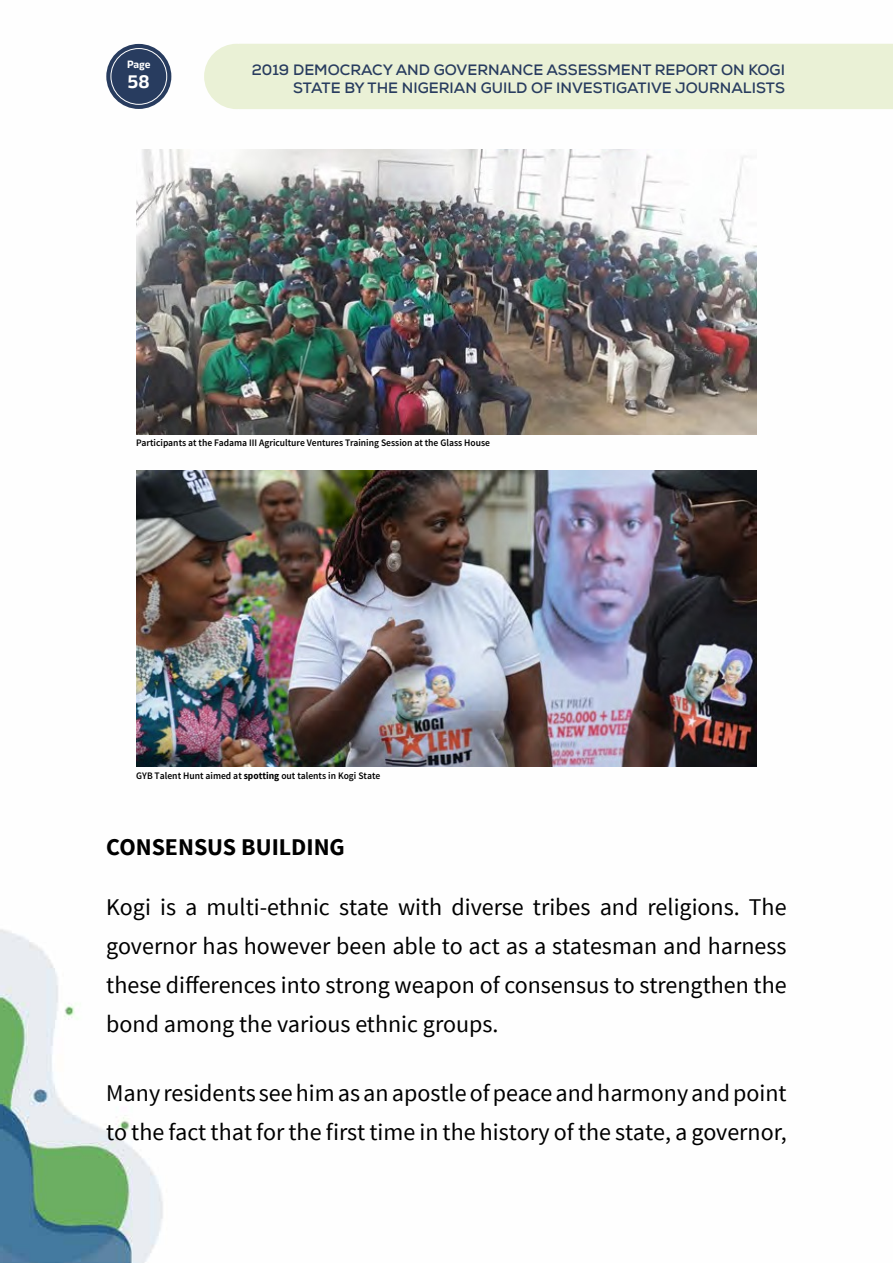
<style>
.page{position:relative;width:893px;height:1263px;background:#fff}
.page>*{position:absolute;margin:0;border:0;box-sizing:border-box;transform-origin:0 0}
.t1{font:24px/39px "Source Sans Pro";color:#000;text-align:justify}
.t2{font:700 24px "Source Sans Pro";color:#000}
.t3{font:700 18px "Rleud";color:#fff}
.t4{font:700 15px "Nexa";color:#283c5f}
.t5{font:700 10.5px "Rleud";color:#fff}
.t6{font:600 10.05px "Source Sans Pro";color:#000;scale:.96 1}
.s1{font-weight:700}
</style>
<div class="page">
<img style="left:0;top:43px;width:893px;height:1220px">
<div style="left:204px;top:44px;width:689px;height:65px;background:#eaf1d6"></div>
<div style="left:106px;top:44px;width:65px;height:65px;background:#283c5f;border-radius:50%"></div>
<div style="left:111px;top:48px;width:56px;height:57px;border:1px solid #fff;border-radius:50%"></div>
<img style="left:136px;top:150px;width:621px;height:285px">
<img style="left:136px;top:471px;width:621px;height:295px">
<p class="t5" style="left:127px;top:57px;width:25px">Page</p>
<p class="t4" style="left:252px;top:60px;width:535px">2019 DEMOCRACY AND GOVERNANCE ASSESSMENT REPORT ON KOGI</p>
<p class="t3" style="left:128px;top:69px;width:23px">58</p>
<p class="t4" style="left:293px;top:78px;width:493px">STATE BY THE NIGERIAN GUILD OF INVESTIGATIVE JOURNALISTS</p>
<p class="t6" style="left:136px;top:437px;width:370px">Participants at the Fadama III Agriculture Ventures Training Session at the Glass House</p>
<p class="t6" style="left:136px;top:769px;width:256px">GYB Talent Hunt aimed at <span class="s1">spotting</span> out talents in Kogi State</p>
<p class="t2" style="left:106px;top:832px;width:240px">CONSENSUS BUILDING</p>
<p class="t1" style="left:106px;top:888px;width:682px">Kogi is a multi-ethnic state with diverse tribes and religions. The governor has however been able to act as a statesman and harness these differences into strong weapon of consensus to strengthen the bond among the various ethnic groups.</p>
<p class="t1" style="left:106px;top:1074px;width:682px">Many residents see him as an apostle of peace and harmony and point to the fact that for the first time in the history of the state, a governor,</p>
</div>
